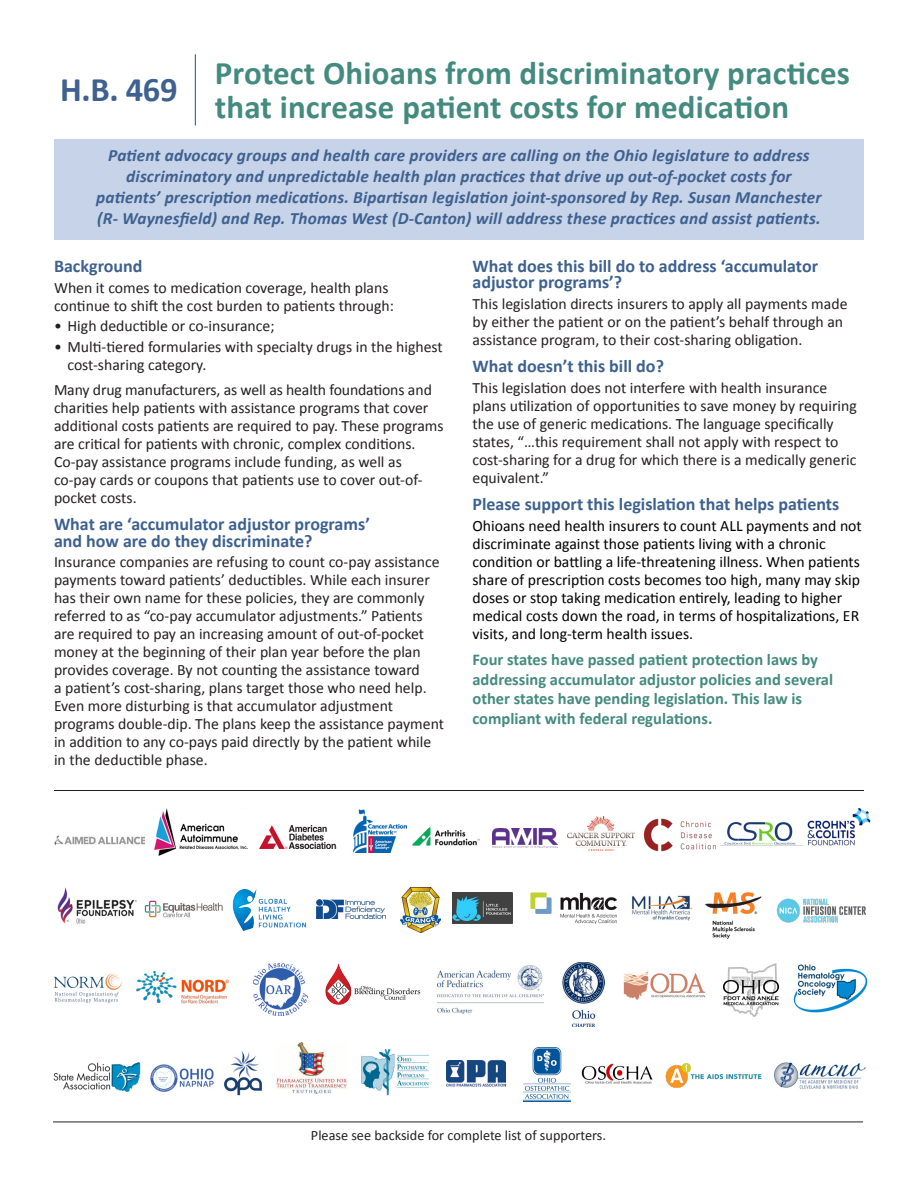
<style>
.page{position:relative;width:918px;height:1188px;background:#fff}
.page>*{position:absolute;margin:0;border:0;box-sizing:border-box;transform-origin:0 0}
.t1{font:700 34.5px "Calibri";color:#3e6190}
.t2{font:700 33px/34.5px "Calibri";letter-spacing:.005em;color:#448b7f}
.t3{font:700 18px/16.5px "Calibri";color:#3e6190}
.t4{font:italic 700 17.25px/21px "Calibri";letter-spacing:.01em;color:#3e6190;text-align:center}
.t5{font:700 16.5px/19.5px "Calibri";color:#448b7f}
.t6{font:15.75px/18px "Calibri";color:#231f20}
.t7{font:15.75px/18px "Calibri";color:#000}
.t8{font:14.25px "Calibri";color:#231f20}
</style>
<div class="page">
<div style="left:54px;top:139px;width:810px;height:101px;background:#c7d3e8"></div>
<img style="left:704px;top:892px;width:58px;height:47px">
<img style="left:567px;top:816px;width:67px;height:35px">
<img style="left:259px;top:825px;width:78px;height:23px">
<img style="left:354px;top:810px;width:52px;height:43px">
<img style="left:325px;top:964px;width:96px;height:41px">
<img style="left:438px;top:966px;width:106px;height:47px">
<img style="left:623px;top:971px;width:83px;height:29px">
<img style="left:774px;top:1062px;width:92px;height:27px">
<img style="left:643px;top:818px;width:78px;height:34px">
<img style="left:54px;top:835px;width:91px;height:10px">
<img style="left:412px;top:827px;width:68px;height:19px">
<img style="left:632px;top:895px;width:61px;height:26px">
<img style="left:136px;top:971px;width:93px;height:33px">
<img style="left:492px;top:829px;width:66px;height:19px">
<img style="left:721px;top:822px;width:80px;height:24px">
<img style="left:57px;top:887px;width:80px;height:37px">
<img style="left:232px;top:889px;width:85px;height:42px">
<img style="left:253px;top:964px;width:54px;height:51px">
<img style="left:793px;top:964px;width:75px;height:49px">
<img style="left:53px;top:1062px;width:88px;height:30px">
<img style="left:276px;top:1042px;width:72px;height:51px">
<img style="left:665px;top:1063px;width:97px;height:25px">
<img style="left:144px;top:900px;width:78px;height:18px">
<img style="left:563px;top:962px;width:42px;height:65px">
<img style="left:317px;top:899px;width:68px;height:20px">
<img style="left:801px;top:808px;width:70px;height:38px">
<img style="left:776px;top:898px;width:90px;height:25px">
<img style="left:54px;top:973px;width:68px;height:30px">
<img style="left:155px;top:809px;width:92px;height:46px">
<img style="left:452px;top:892px;width:61px;height:31px">
<img style="left:401px;top:887px;width:40px;height:45px">
<img style="left:530px;top:892px;width:86px;height:32px">
<img style="left:446px;top:1060px;width:60px;height:26px">
<img style="left:524px;top:1047px;width:46px;height:54px">
<img style="left:361px;top:1049px;width:68px;height:47px">
<img style="left:581px;top:1063px;width:72px;height:21px">
<img style="left:724px;top:964px;width:54px;height:52px">
<hr style="left:54px;top:790px;width:810px;height:1px;background:#231f20">
<hr style="left:53px;top:1122px;width:810px;height:1px;background:#231f20">
<hr style="left:195px;top:54px;width:1px;height:72px;background:#3e6190">
<img style="left:224px;top:1051px;width:38px;height:45px">
<img style="left:150px;top:1064px;width:64px;height:28px">
<p class="t1" style="left:60px;top:68px;width:119px">H.B. 469</p>
<p class="t2" style="left:215px;top:55px;width:637px">Protect Ohioans from discriminatory practices that increase patient costs for medication</p>
<p class="t4" style="left:96px;top:145px;width:727px">Patient advocacy groups and health care providers are calling on the Ohio legislature to address discriminatory and unpredictable health plan practices that drive up out-of-pocket costs for patients’ prescription medications. Bipartisan legislation joint-sponsored by Rep. Susan Manchester (R- Waynesfield) and Rep. Thomas West (D-Canton) will address these practices and assist patients.</p>
<p class="t3" style="left:54px;top:258px;width:90px">Background</p>
<p class="t6" style="left:54px;top:279px;width:342px">When it comes to medication coverage, health plans continue to shift the cost burden to patients through:</p>
<p class="t6" style="left:54px;top:317px;width:222px">• High deductible or co-insurance;</p>
<p class="t6" style="left:68px;top:338px;width:377px;text-indent:-14px">• Multi-tiered formularies with specialty drugs in the highest cost-sharing category.</p>
<p class="t6" style="left:54px;top:381px;width:391px">Many drug manufacturers, as well as health foundations and charities help patients with assistance programs that cover additional costs patients are required to pay. These programs are critical for patients with chronic, complex conditions.<br>Co-pay assistance programs include funding, as well as co-pay cards or coupons that patients use to cover out-of&shy;pocket costs.</p>
<p class="t3" style="left:54px;top:516px;width:317px">What are ‘accumulator adjustor programs’ and how are do they discriminate?</p>
<p class="t6" style="left:54px;top:553px;width:392px">Insurance companies are refusing to count co-pay assistance payments toward patients’ deductibles. While each insurer has their own name for these policies, they are commonly referred to as “co-pay accumulator adjustments.” Patients are required to pay an increasing amount of out-of-pocket money at the beginning of their plan year before the plan provides coverage. By not counting the assistance toward<br>a patient’s cost-sharing, plans target those who need help.<br>Even more disturbing is that accumulator adjustment programs double-dip. The plans keep the assistance payment in addition to any co-pays paid directly by the patient while in the deductible phase.</p>
<p class="t3" style="left:472px;top:258px;width:347px">What does this bill do to address ‘accumulator adjustor programs’?</p>
<p class="t6" style="left:472px;top:295px;width:377px">This legislation directs insurers to apply all payments made by either the patient or on the patient’s behalf through an assistance program, to their cost-sharing obligation.</p>
<p class="t3" style="left:472px;top:358px;width:193px">What doesn’t this bill do?</p>
<p class="t6" style="left:472px;top:379px;width:386px">This legislation does not interfere with health insurance plans utilization of opportunities to save money by requiring the use of generic medications. The language specifically states, “…this requirement shall not apply with respect to cost-sharing for a drug for which there is a medically generic equivalent.”</p>
<p class="t3" style="left:472px;top:496px;width:368px">Please support this legislation that helps patients</p>
<p class="t7" style="left:472px;top:517px;width:391px">Ohioans need health insurers to count ALL payments and not discriminate against those patients living with a chronic condition or battling a life-threatening illness. When patients share of prescription costs becomes too high, many may skip doses or stop taking medication entirely, leading to higher medical costs down the road, in terms of hospitalizations, ER visits, and long-term health issues.</p>
<p class="t5" style="left:472px;top:650px;width:362px">Four states have passed patient protection laws by addressing accumulator adjustor policies and several other states have pending legislation. This law is compliant with federal regulations.</p>
<p class="t8" style="left:311px;top:1126px;width:297px">Please see backside for complete list of supporters.</p>
</div>
